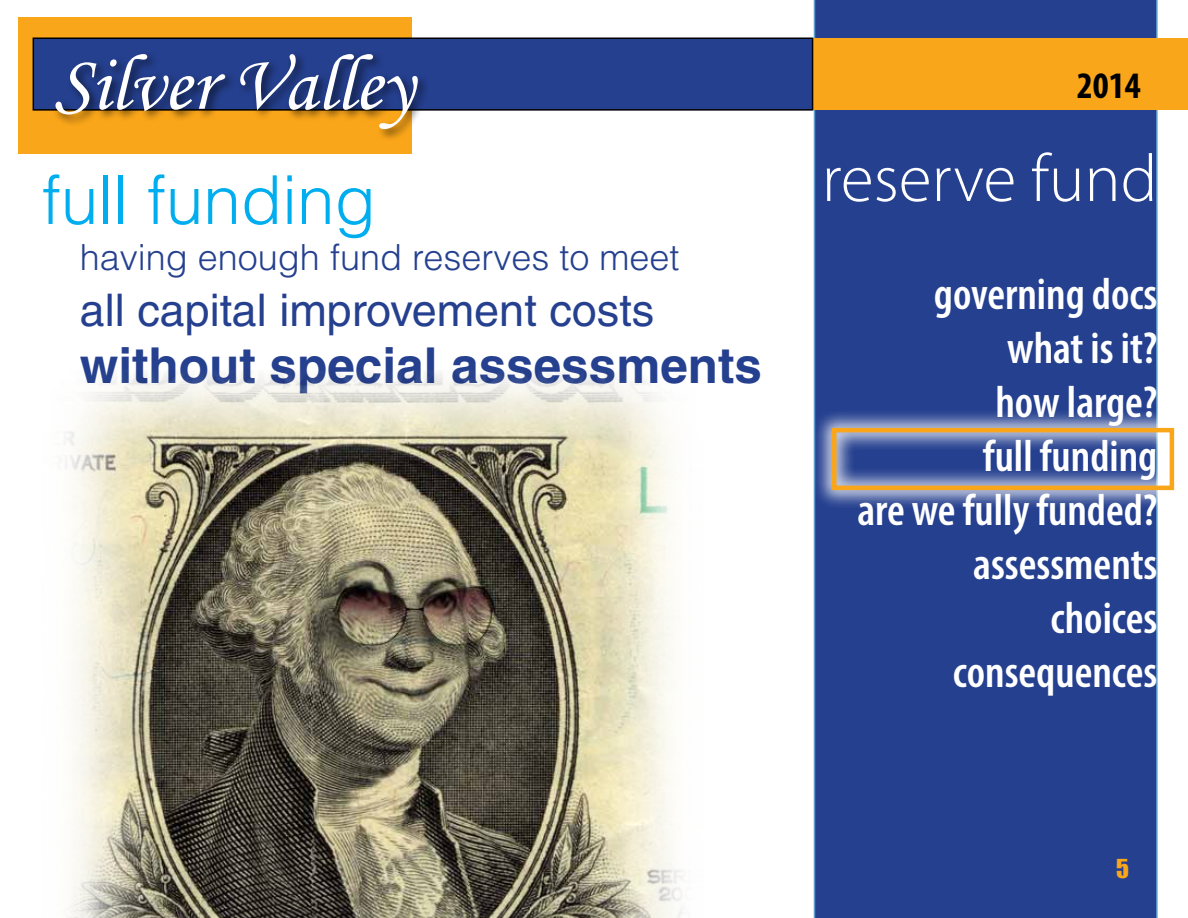
<style>
.page{position:relative;width:1188px;height:918px;background:#fff}
.page>*{position:absolute;margin:0;border:0;box-sizing:border-box;transform-origin:0 0}
.t1{font:79.5px "Monotype Corsiva";color:#fff}
.t2{font:300 67.5px "Myriad Pro";color:#fff}
.t3{font:300 67.5px "Helvetica LT Std";color:#00aeef}
.t4{font:700 49.5px "Helvetica LT Std";color:#25408f}
.t5{font:600 condensed 45px/54px "Myriad Pro";color:#fff;text-align:right}
.t6{font:45px "Helvetica LT Std";color:#25408f}
.t7{font:700 condensed 37.5px "Myriad Pro";color:#000}
.t8{font:300 36px "Helvetica LT Std";color:#25408f}
.t9{font:24px "Impact";color:#faa61a}
</style>
<div class="page">
<div style="left:814px;top:0;width:344px;height:918px;background:#25408f"></div>
<div style="left:18px;top:17px;width:394px;height:137px;background:#faa61a"></div>
<div style="left:427px;top:38px;width:761px;height:72px;background:#faa61a"></div>
<div style="left:33px;top:38px;width:780px;height:73px;background:#25408f;border:2px solid #000"></div>
<div style="left:52px;top:50px;width:378px;height:92px;background:#000;opacity:.6"></div>
<div style="left:811px;top:407px;width:377px;height:101px;background:#fff;opacity:.75"></div>
<div style="left:832px;top:428px;width:342px;height:62px;border:4px solid #faa61a"></div>
<img style="left:64px;top:373px;width:618px;height:545px">
<h1 class="t1" style="left:54px;top:36px;width:361px">Silver Valley</h1>
<h2 class="t3" style="left:42px;top:158px;width:335px">full funding</h2>
<p class="t8" style="left:80px;top:235px;width:601px">having enough fund reserves to meet</p>
<p class="t6" style="left:80px;top:284px;width:576px">all capital improvement costs</p>
<p class="t4" style="left:80px;top:335px;width:684px">without special assessments</p>
<p class="t7" style="left:1077px;top:62px;width:65px">2014</p>
<h2 class="t2" style="left:822px;top:138px;width:337px">reserve fund</h2>
<p class="t5" style="left:857px;top:266px;width:302px">governing docs what is it?<br>how large?<br>full funding<br>are we fully funded? assessments choices consequences</p>
<p class="t9" style="left:1116px;top:850px;width:14px">5</p>
</div>
